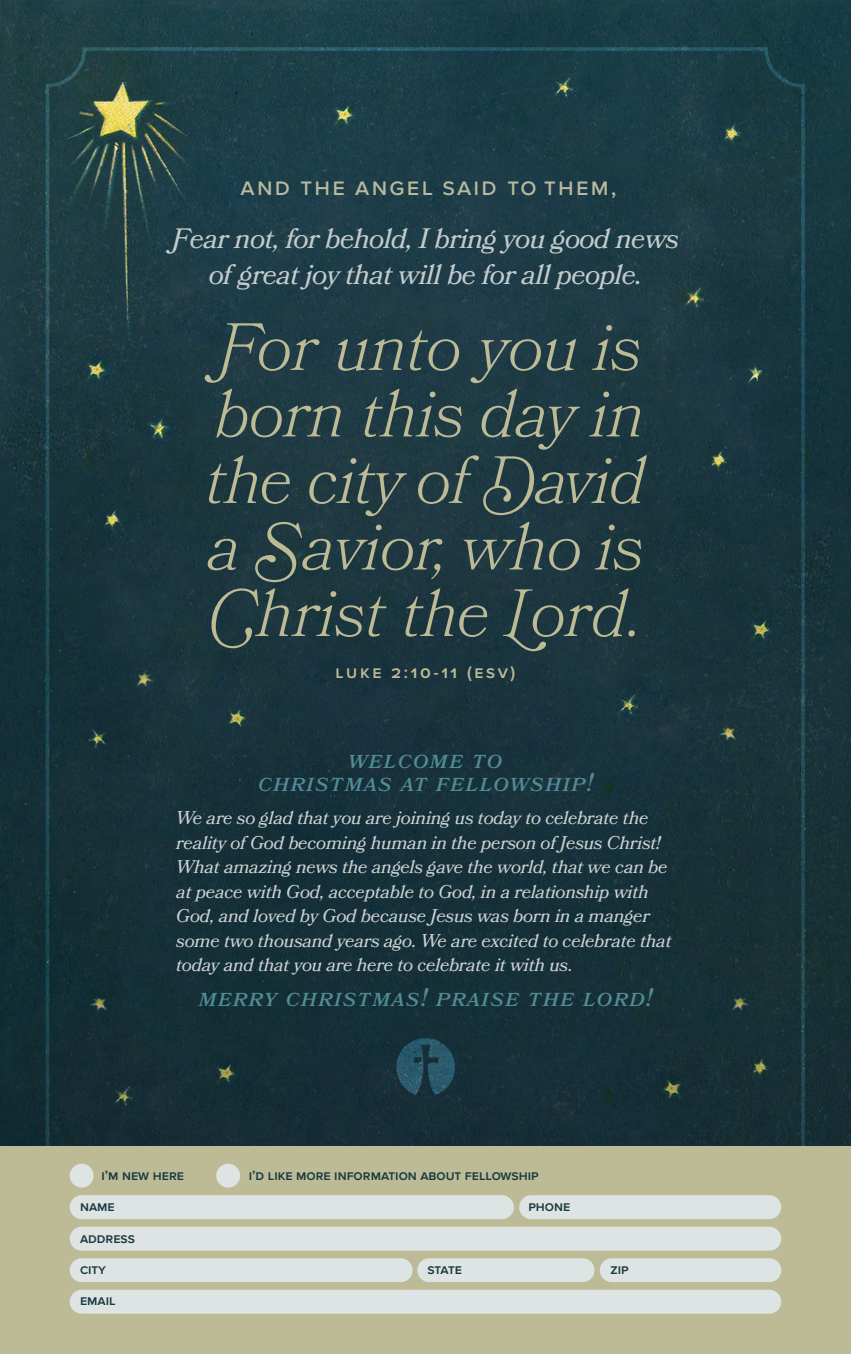
<style>
.page{position:relative;width:851px;height:1355px;background:#fff}
.page>*{position:absolute;margin:0;border:0;box-sizing:border-box;transform-origin:0 0}
.t1{font:italic 300 66.5px/66.5px "Bookmania";letter-spacing:-.005em;color:#bcbb96;text-align:justify}
.t2{font:italic 28px/36.8px "Bookmania";letter-spacing:-.02em;color:#c2cbcc;text-align:center}
.t3{font:italic 25.38px "Bookmania";letter-spacing:.05em;color:#528d97}
.t4{font:500 24.5px "Proxima Nova";letter-spacing:.09em;color:#b7ba9f}
.t5{font:italic 18.55px/24.5px "Bookmania";letter-spacing:-.01em;color:#ccd2d3}
.t6{font:600 17.5px "Proxima Nova";letter-spacing:.15em;color:#bcbb96}
.t7{font:600 14px "Proxima Nova";color:#193a40}
</style>
<div class="page">
<img style="left:0;top:0;width:850px;height:1145px">
<div style="left:0;top:1145px;width:850px;height:208px;background:#bcbb96"></div>
<div style="left:70px;top:1195px;width:444px;height:24px;background:#dee3e3;border-radius:12px"></div>
<div style="left:519px;top:1195px;width:262px;height:24px;background:#dee3e3;border-radius:12px"></div>
<div style="left:70px;top:1226px;width:711px;height:24px;background:#dee3e3"></div>
<div style="left:70px;top:1258px;width:342px;height:24px;background:#dee3e3;border-radius:12px"></div>
<div style="left:70px;top:1289px;width:711px;height:24px;background:#dee3e3"></div>
<div style="left:417px;top:1258px;width:177px;height:24px;background:#dee3e3;border-radius:12px"></div>
<div style="left:599px;top:1258px;width:182px;height:24px;background:#dee3e3;border-radius:12px"></div>
<div style="left:70px;top:1163px;width:24px;height:24px;background:#dee3e3;border-radius:50%"></div>
<div style="left:216px;top:1163px;width:24px;height:24px;background:#dee3e3;border-radius:50%"></div>
<p class="t4" style="left:240px;top:169px;width:377px">and the angel said to them,</p>
<p class="t2" style="left:172px;top:220px;width:508px">Fear not, for behold, I bring you good news ofgreat joy that will be for all people.</p>
<p class="t1" style="left:217px;top:314px;width:425px">For unto you is</p>
<p class="t1" style="left:214px;top:380px;width:432px">born this day in</p>
<p class="t1" style="left:205px;top:447px;width:442px">the city of David a Savior, who is Christ the Lord.</p>
<p class="t6" style="left:335px;top:659px;width:181px">luke 2:10-11 (E SV)</p>
<p class="t3" style="left:348px;top:744px;width:155px">welcome to</p>
<p class="t3" style="left:258px;top:767px;width:336px">christmas at fellowship!</p>
<p class="t5" style="left:176px;top:805px;width:497px">We are so glad that you are joining us today to celebrate the reality ofGod becoming human in the person ofJesus Christ!<br>What am azing news the angels gave the world, that we can be at peace with God, acceptable to God, in a relationship with God, and loved by God because Jesus was born in a manger som e two thousand years ago. We are excited to celebrate that today and that you are here to celebrate it with us.</p>
<p class="t3" style="left:199px;top:983px;width:455px">merry christmas! praise the lord!</p>
<p class="t7" style="left:101px;top:1165px;width:84px">I’m new here</p>
<p class="t7" style="left:249px;top:1165px;width:291px">I’d like more information about Fellowship</p>
<p class="t7" style="left:80px;top:1196px;width:36px">Name</p>
<p class="t7" style="left:528px;top:1196px;width:43px">phone</p>
<p class="t7" style="left:80px;top:1227px;width:49px">Address</p>
<p class="t7" style="left:80px;top:1259px;width:28px">City</p>
<p class="t7" style="left:427px;top:1259px;width:36px">State</p>
<p class="t7" style="left:610px;top:1259px;width:20px">Zip</p>
<p class="t7" style="left:80px;top:1290px;width:37px">Email</p>
</div>
